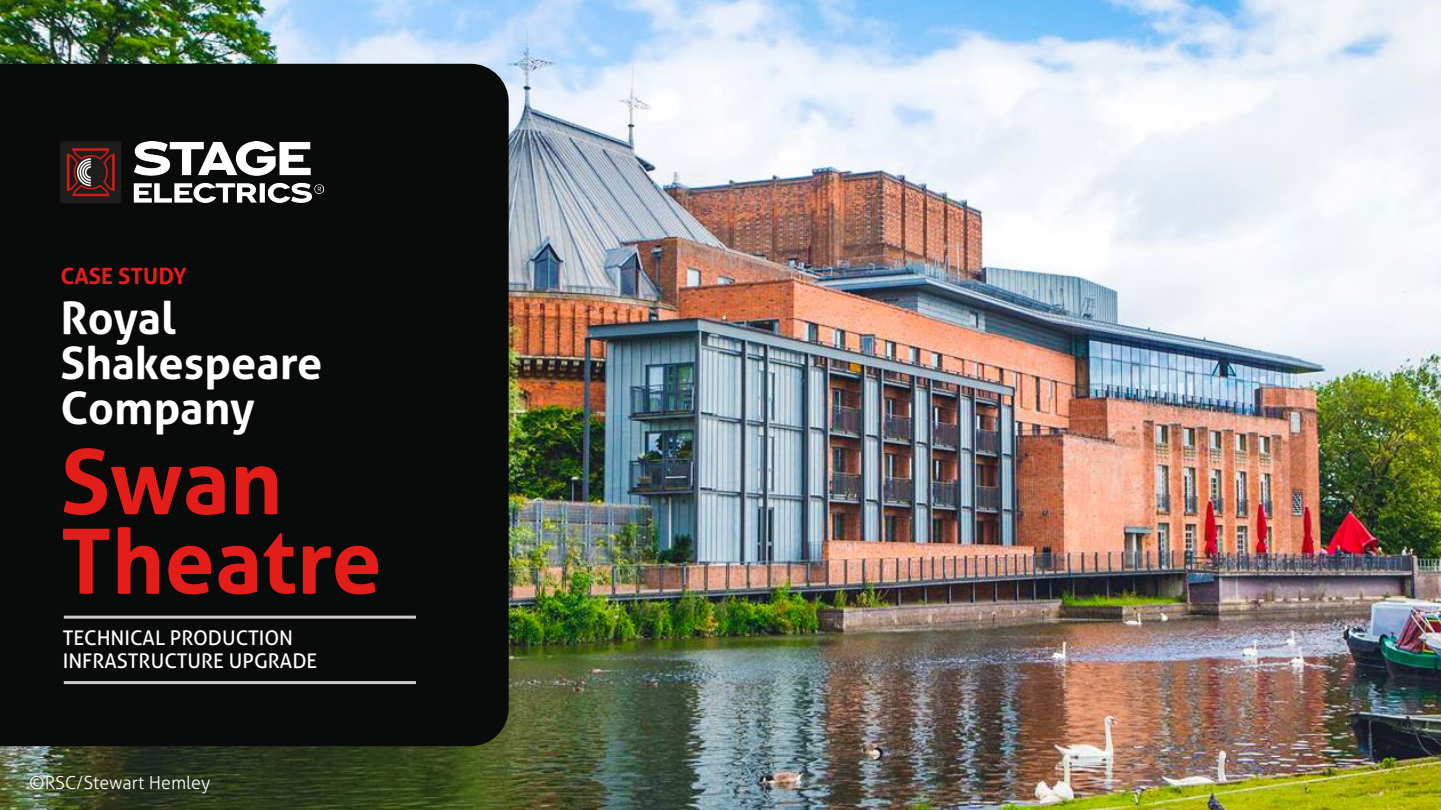
<style>
.page{position:relative;width:1441px;height:810px;background:#fff}
.page>*{position:absolute;margin:0;border:0;box-sizing:border-box;transform-origin:0 0}
.t1{font:700 90px/79.5px "Aller";color:#e31d1a}
.t2{font:700 45px/45px "Aller";color:#fff}
.t3{font:700 22.5px "Aller";color:#e31d1a}
.t4{font:20.25px/22.5px "Aller";color:#fff}
.t5{font:300 18px "Aller";color:#fff}
</style>
<div class="page">
<img style="left:0;top:0;width:1440px;height:810px">
<div style="left:0;top:64px;width:508px;height:682px;background:#090a0a"></div>
<img style="left:61px;top:142px;width:263px;height:61px">
<hr style="left:64px;top:616px;width:352px;height:3px;background:#cdcdcd">
<hr style="left:64px;top:681px;width:352px;height:3px;background:#cdcdcd">
<p class="t3" style="left:61px;top:262px;width:128px">CASE STUDY</p>
<h2 class="t2" style="left:61px;top:295px;width:263px">Royal<br>Shakespeare<br>Company</h2>
<h1 class="t1" style="left:61px;top:441px;width:323px">Swan<br>Theatre</h1>
<p class="t4" style="left:63px;top:627px;width:256px">TECHNICAL PRODUCTION<br>INFRASTRUCTURE UPGRADE</p>
<p class="t5" style="left:29px;top:771px;width:183px">©RSC/Stewart Hemley</p>
</div>
